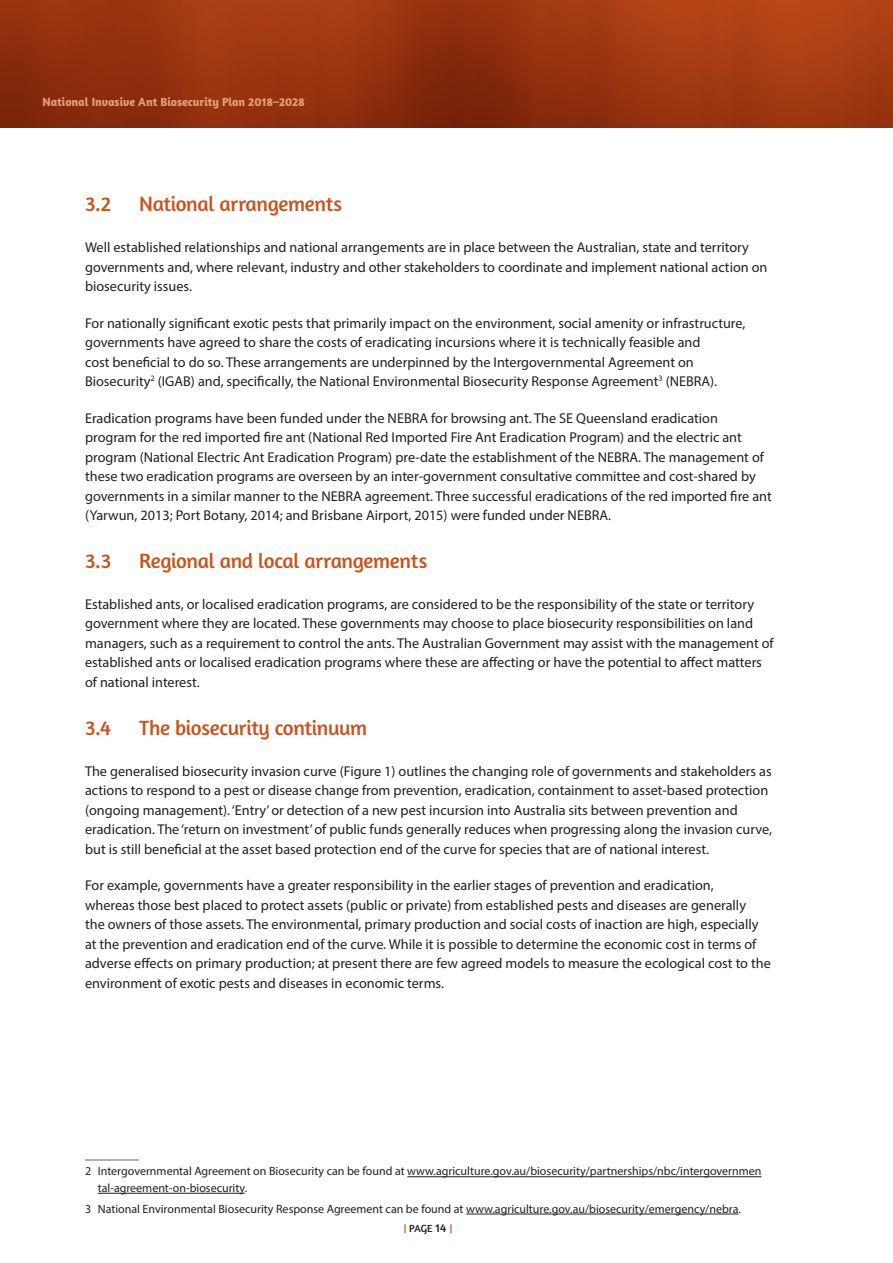
<style>
.page{position:relative;width:893px;height:1263px;background:#fff}
.page>*{position:absolute;margin:0;border:0;box-sizing:border-box;transform-origin:0 0}
.Subhead_2{font:21px "Amaranth";letter-spacing:-.015em;color:#c8531d}
.Text{font:14.25px/19.5px "Myriad Pro";color:#231f20}
.t1{font:12px/16.5px "Myriad Pro";color:#231f20}
.t2{font:700 12px "Amaranth";color:#e39f78}
.t3{font:10.5px "Amaranth";color:#231f20}
.s1{color:#c8531d}
.s2{font-size:12px}
</style>
<div class="page">
<img style="left:0;top:0;width:893px;height:128px">
<hr style="left:85px;top:1159px;width:54px;height:1px;background:#5e6367">
<hr style="left:407px;top:1176px;width:355px;height:1px;background:#231f20">
<hr style="left:98px;top:1193px;width:147px;height:1px;background:#231f20">
<hr style="left:466px;top:1213px;width:273px;height:1px;background:#231f20">
<p class="t2" style="left:43px;top:95px;width:264px">National Invasive Ant Biosecurity Plan 2018–2028</p>
<p class="Subhead_2" style="left:85px;top:192px;width:28px">3.2</p>
<p class="Subhead_2" style="left:139px;top:192px;width:205px">National arrangements</p>
<p class="Text" style="left:85px;top:237px;width:684px">Well established relationships and national arrangements are in place between the Australian, state and territory governments and, where relevant, industry and other stakeholders to coordinate and implement national action on biosecurity issues.</p>
<p class="Text" style="left:85px;top:313px;width:662px">For nationally significant exotic pests that primarily impact on the environment, social amenity or infrastructure, governments have agreed to share the costs of eradicating incursions where it is technically feasible and<br>cost beneficial to do so. These arrangements are underpinned by the Intergovernmental Agreement on Biosecurity<sup>2</sup> (IGAB) and, specifically, the National Environmental Biosecurity Response Agreement<sup>3</sup> (NEBRA).</p>
<p class="Text" style="left:85px;top:408px;width:688px">Eradication programs have been funded under the NEBRA for browsing ant. The SE Queensland eradication program for the red imported fire ant (National Red Imported Fire Ant Eradication Program) and the electric ant program (National Electric Ant Eradication Program) pre-date the establishment of the NEBRA. The management of these two eradication programs are overseen by an inter-government consultative committee and cost-shared by governments in a similar manner to the NEBRA agreement. Three successful eradications of the red imported fire ant (Yarwun, 2013; Port Botany, 2014; and Brisbane Airport, 2015) were funded under NEBRA.</p>
<p class="Subhead_2" style="left:85px;top:549px;width:28px">3.3</p>
<p class="Subhead_2" style="left:139px;top:549px;width:290px">Regional and local arrangements</p>
<p class="Text" style="left:85px;top:594px;width:690px">Established ants, or localised eradication programs, are considered to be the responsibility of the state or territory government where they are located. These governments may choose to place biosecurity responsibilities on land managers, such as a requirement to control the ants. The Australian Government may assist with the management of established ants or localised eradication programs where these are affecting or have the potential to affect matters of national interest.</p>
<p class="Subhead_2" style="left:85px;top:715px;width:28px">3.4</p>
<p class="Subhead_2" style="left:139px;top:715px;width:230px">The biosecurity continuum</p>
<p class="Text" style="left:85px;top:761px;width:688px">The generalised biosecurity invasion curve (Figure 1) outlines the changing role of governments and stakeholders as actions to respond to a pest or disease change from prevention, eradication, containment to asset-based protection (ongoing management). ‘Entry’ or detection of a new pest incursion into Australia sits between prevention and eradication. The ‘return on investment’ of public funds generally reduces when progressing along the invasion curve, but is still beneficial at the asset based protection end of the curve for species that are of national interest.</p>
<p class="Text" style="left:85px;top:875px;width:687px">For example, governments have a greater responsibility in the earlier stages of prevention and eradication,<br>whereas those best placed to protect assets (public or private) from established pests and diseases are generally<br>the owners of those assets. The environmental, primary production and social costs of inaction are high, especially at the prevention and eradication end of the curve. While it is possible to determine the economic cost in terms of adverse effects on primary production; at present there are few agreed models to measure the ecological cost to the environment of exotic pests and diseases in economic terms.</p>
<p class="t1" style="left:98px;top:1163px;width:665px;text-indent:-13px">2 Intergovernmental Agreement on Biosecurity can be found at www.agriculture.gov.au/biosecurity/partnerships/nbc/intergovernmen tal-agreement-on-biosecurity.</p>
<p class="t1" style="left:85px;top:1200px;width:657px">3 National Environmental Biosecurity Response Agreement can be found at www.agriculture.gov.au/biosecurity/emergency/nebra.</p>
<p class="t3" style="left:403px;top:1222px;width:51px"><span class="s1">|</span> PAGE <span class="s2">14</span> <span class="s1">|</span></p>
</div>
